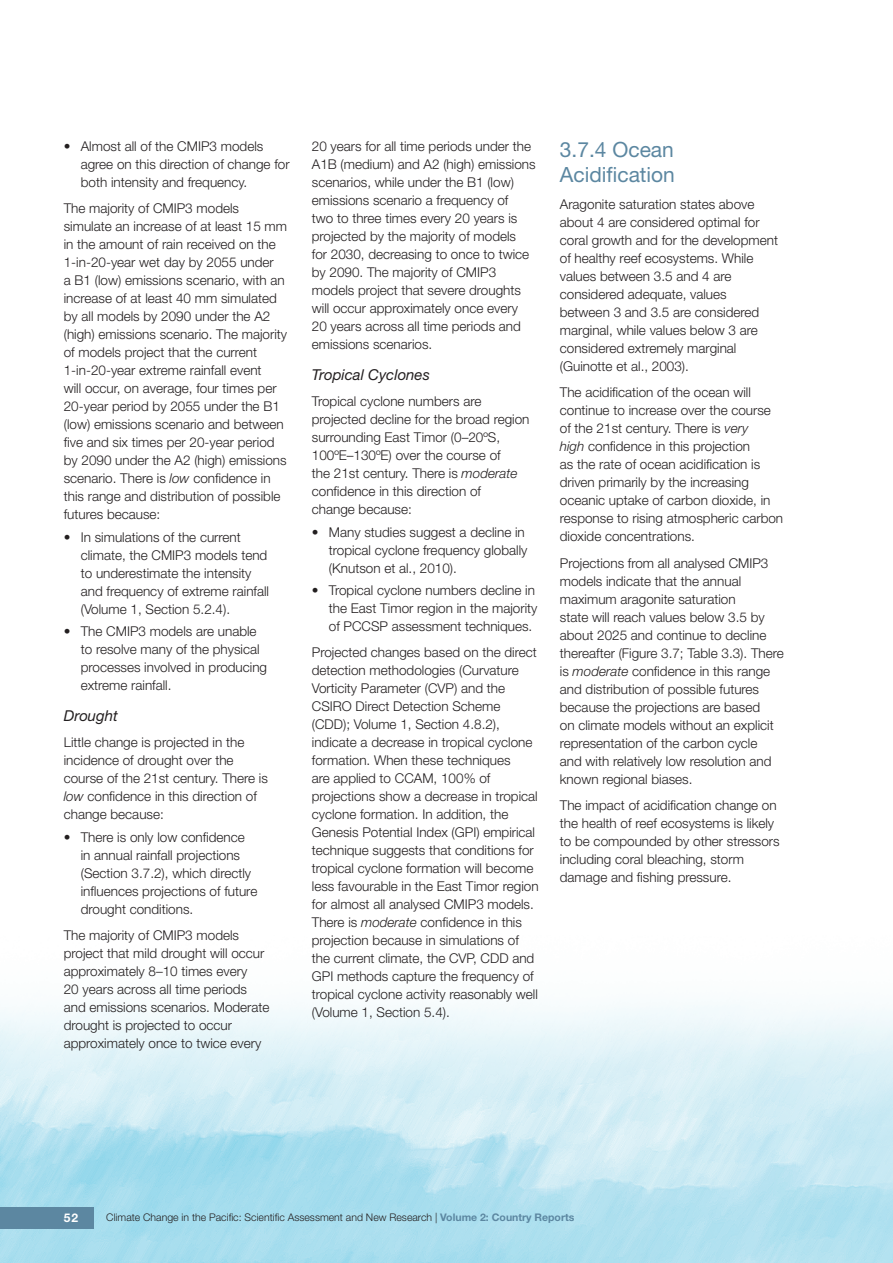
<style>
.page{position:relative;width:893px;height:1263px;background:#fff}
.page>*{position:absolute;margin:0;border:0;box-sizing:border-box;transform-origin:0 0}
.heading_1{font:21px/25.2px "Helvetica Neue";color:#5c87a1}
.heading_4{font:italic 15px "Helvetica Neue";color:#231f20}
.body{font:300 13.5px/18px "Helvetica Neue";color:#231f20}
.t1{font:700 12px "Helvetica Neue";color:#fff}
.t2{font:300 10.5px "Helvetica Neue";color:#231f20}
.s1{font-style:italic}
.s2{font-weight:700;color:#5c87a1}
</style>
<div class="page">
<img style="left:0;top:1002px;width:893px;height:261px">
<div style="left:0;top:1208px;width:94px;height:21px;background:#5c87a1"></div>
<p class="body" style="left:81px;top:137px;width:210px;text-indent:-17px">• Almost all of the CMIP3 models agree on this direction of change for both intensity and frequency.</p>
<p class="body" style="left:64px;top:199px;width:225px">The majority of CMIP3 models simulate an increase of at least 15 mm in the amount of rain received on the 1-in-20-year wet day by 2055 under<br>a B1 (low) emissions scenario, with an increase of at least 40 mm simulated by all models by 2090 under the A2 (high) emissions scenario. The majority of models project that the current 1-in-20-year extreme rainfall event<br>will occur, on average, four times per 20-year period by 2055 under the B1 (low) emissions scenario and between five and six times per 20-year period by 2090 under the A2 (high) emissions scenario. There is <span class="s1">low</span> confidence in this range and distribution of possible futures because:</p>
<p class="body" style="left:81px;top:528px;width:190px;text-indent:-17px">• In simulations of the current climate, the CMIP3 models tend to underestimate the intensity and frequency of extreme rainfall (Volume 1, Section 5.2.4).</p>
<p class="body" style="left:81px;top:622px;width:188px;text-indent:-17px">• The CMIP3 models are unable to resolve many of the physical processes involved in producing extreme rainfall.</p>
<p class="heading_4" style="left:64px;top:706px;width:56px">Drought</p>
<p class="body" style="left:64px;top:733px;width:206px">Little change is projected in the incidence of drought over the course of the 21st century. There is <span class="s1">low</span> confidence in this direction of change because:</p>
<p class="body" style="left:81px;top:827px;width:178px;text-indent:-17px">• There is only low confidence in annual rainfall projections (Section 3.7.2), which directly influences projections of future drought conditions.</p>
<p class="body" style="left:64px;top:926px;width:207px">The majority of CMIP3 models project that mild drought will occur approximately 8–10 times every<br>20 years across all time periods and emissions scenarios. Moderate drought is projected to occur approximately once to twice every</p>
<p class="body" style="left:312px;top:137px;width:225px">20 years for all time periods under the A1B (medium) and A2 (high) emissions scenarios, while under the B1 (low) emissions scenario a frequency of<br>two to three times every 20 years is projected by the majority of models<br>for 2030, decreasing to once to twice by 2090. The majority of CMIP3 models project that severe droughts will occur approximately once every 20 years across all time periods and emissions scenarios.</p>
<p class="heading_4" style="left:312px;top:365px;width:120px">Tropical Cyclones</p>
<p class="body" style="left:312px;top:392px;width:219px">Tropical cyclone numbers are projected decline for the broad region surrounding East Timor (0–20ºS,<br>100ºE–130ºE) over the course of<br>the 21st century. There is <span class="s1">moderate </span>confidence in this direction of<br>change because:</p>
<p class="body" style="left:329px;top:522px;width:200px;text-indent:-17px">• Many studies suggest a decline in tropical cyclone frequency globally (Knutson et al., 2010).</p>
<p class="body" style="left:329px;top:581px;width:210px;text-indent:-17px">• Tropical cyclone numbers decline in the East Timor region in the majority of PCCSP assessment techniques.</p>
<p class="body" style="left:312px;top:643px;width:228px">Projected changes based on the direct detection methodologies (Curvature Vorticity Parameter (CVP) and the CSIRO Direct Detection Scheme (CDD); Volume 1, Section 4.8.2), indicate a decrease in tropical cyclone formation. When these techniques<br>are applied to CCAM, 100% of projections show a decrease in tropical cyclone formation. In addition, the Genesis Potential Index (GPI) empirical technique suggests that conditions for tropical cyclone formation will become less favourable in the East Timor region for almost all analysed CMIP3 models.<br>There is <span class="s1">moderate</span> confidence in this projection because in simulations of the current climate, the CVP, CDD and GPI methods capture the frequency of tropical cyclone activity reasonably well (Volume 1, Section 5.4).</p>
<p class="heading_1" style="left:560px;top:136px;width:117px">3.7.4 Ocean<br>Acidification</p>
<p class="body" style="left:560px;top:194px;width:220px">Aragonite saturation states above about 4 are considered optimal for coral growth and for the development of healthy reef ecosystems. While values between 3.5 and 4 are considered adequate, values between 3 and 3.5 are considered marginal, while values below 3 are considered extremely marginal (Guinotte et al., 2003).</p>
<p class="body" style="left:560px;top:383px;width:225px">The acidification of the ocean will continue to increase over the course of the 21st century. There is <span class="s1">very<br>high</span> confidence in this projection<br>as the rate of ocean acidification is driven primarily by the increasing oceanic uptake of carbon dioxide, in response to rising atmospheric carbon dioxide concentrations.</p>
<p class="body" style="left:560px;top:553px;width:225px">Projections from all analysed CMIP3 models indicate that the annual maximum aragonite saturation<br>state will reach values below 3.5 by about 2025 and continue to decline thereafter (Figure 3.7; Table 3.3). There is <span class="s1">moderate</span> confidence in this range and distribution of possible futures because the projections are based<br>on climate models without an explicit representation of the carbon cycle<br>and with relatively low resolution and known regional biases.</p>
<p class="body" style="left:560px;top:796px;width:221px">The impact of acidification change on the health of reef ecosystems is likely to be compounded by other stressors including coral bleaching, storm damage and fishing pressure.</p>
<p class="t1" style="left:64px;top:1210px;width:16px">52</p>
<p class="t2" style="left:106px;top:1211px;width:470px">Climate Change in the Pacific: Scientific Assessment and New Research | <span class="s2">Volume 2: Country Reports</span></p>
</div>
